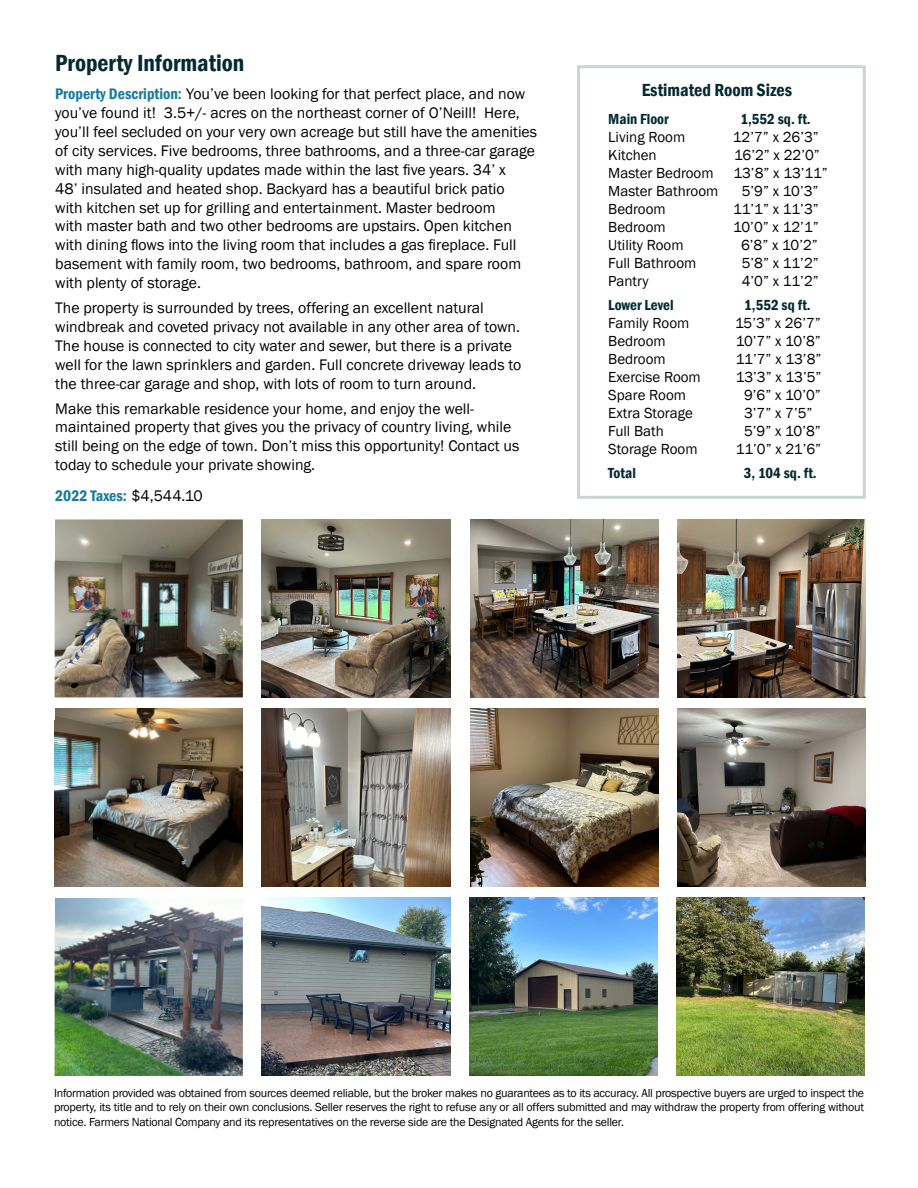
<style>
.page{position:relative;width:918px;height:1188px;background:#fff}
.page>*{position:absolute;margin:0;border:0;box-sizing:border-box;transform-origin:0 0}
.t1{font:600 condensed 24px "Franklin Gothic";color:#042a31}
.t2{font:600 condensed 18px "Franklin Gothic";color:#042a31}
.t3{font:15.75px/18.9px "Franklin Gothic";color:#000}
.t4{font:600 condensed 15.75px "Franklin Gothic";color:#187ba0}
.t5{font:15px "Franklin Gothic";color:#000}
.t6{font:600 condensed 15px "Franklin Gothic";color:#042a31}
.t7{font:12px/14.4px "Franklin Gothic";letter-spacing:-.02em;color:#000;text-align:justify}
.s1{font-weight:600;font-stretch:condensed;color:#187ba0}
.s2{font-weight:400;font-stretch:normal;color:#000}
</style>
<div class="page">
<div style="left:577px;top:65px;width:289px;height:434px;border:3px solid #cdd2d4"></div>
<img style="left:55px;top:898px;width:188px;height:178px">
<img style="left:262px;top:898px;width:188px;height:178px">
<img style="left:469px;top:898px;width:188px;height:178px">
<img style="left:676px;top:898px;width:189px;height:178px">
<img style="left:55px;top:709px;width:188px;height:178px">
<img style="left:262px;top:709px;width:188px;height:178px">
<img style="left:470px;top:709px;width:189px;height:178px">
<img style="left:678px;top:709px;width:188px;height:178px">
<img style="left:55px;top:519px;width:188px;height:178px">
<img style="left:262px;top:519px;width:188px;height:178px">
<img style="left:470px;top:519px;width:189px;height:178px">
<img style="left:678px;top:519px;width:188px;height:178px">
<h1 class="t1" style="left:55px;top:47px;width:190px">Property Information</h1>
<p class="t3" style="left:55px;top:85px;width:483px"><span class="s1">Property Description:</span> You’ve been looking for that perfect place, and now you’ve found it! 3.5+/- acres on the northeast corner of O’Neill! Here, you’ll feel secluded on your very own acreage but still have the amenities of city services. Five bedrooms, three bathrooms, and a three-car garage with many high-quality updates made within the last five years. 34’ x<br>48’ insulated and heated shop. Backyard has a beautiful brick patio<br>with kitchen set up for grilling and entertainment. Master bedroom<br>with master bath and two other bedrooms are upstairs. Open kitchen with dining flows into the living room that includes a gas fireplace. Full basement with family room, two bedrooms, bathroom, and spare room with plenty of storage.</p>
<p class="t3" style="left:55px;top:299px;width:468px">The property is surrounded by trees, offering an excellent natural windbreak and coveted privacy not available in any other area of town.<br>The house is connected to city water and sewer, but there is a private well for the lawn sprinklers and garden. Full concrete driveway leads to the three-car garage and shop, with lots of room to turn around.</p>
<p class="t3" style="left:55px;top:399px;width:466px">Make this remarkable residence your home, and enjoy the well&shy;maintained property that gives you the privacy of country living, while still being on the edge of town. Don’t miss this opportunity! Contact us today to schedule your private showing.</p>
<p class="t4" style="left:55px;top:485px;width:149px">2022 Taxes: <span class="s2">$4,544.10</span></p>
<p class="t2" style="left:642px;top:78px;width:152px">Estimated Room Sizes</p>
<p class="t6" style="left:608px;top:109px;width:62px">Main Floor</p>
<p class="t6" style="left:740px;top:109px;width:72px">1,552 sq. ft.</p>
<p class="t5" style="left:608px;top:128px;width:78px">Living Room</p>
<p class="t5" style="left:733px;top:128px;width:88px">12’7” x 26’3”</p>
<p class="t5" style="left:608px;top:146px;width:50px">Kitchen</p>
<p class="t5" style="left:734px;top:146px;width:87px">16’2” x 22’0”</p>
<p class="t5" style="left:608px;top:164px;width:107px">Master Bedroom</p>
<p class="t5" style="left:734px;top:164px;width:96px">13’8” x 13’11”</p>
<p class="t5" style="left:608px;top:182px;width:112px">Master Bathroom</p>
<p class="t5" style="left:742px;top:182px;width:78px">5’9” x 10’3”</p>
<p class="t5" style="left:608px;top:200px;width:59px">Bedroom</p>
<p class="t5" style="left:733px;top:200px;width:87px">11’1” x 11’3”</p>
<p class="t5" style="left:608px;top:218px;width:59px">Bedroom</p>
<p class="t5" style="left:733px;top:218px;width:87px">10’0” x 12’1”</p>
<p class="t5" style="left:608px;top:236px;width:77px">Utility Room</p>
<p class="t5" style="left:741px;top:236px;width:78px">6’8” x 10’2”</p>
<p class="t5" style="left:608px;top:254px;width:90px">Full Bathroom</p>
<p class="t5" style="left:742px;top:254px;width:79px">5’8” x 11’2”</p>
<p class="t5" style="left:608px;top:272px;width:42px">Pantry</p>
<p class="t5" style="left:742px;top:272px;width:79px">4’0” x 11’2”</p>
<p class="t6" style="left:608px;top:295px;width:67px">Lower Level</p>
<p class="t6" style="left:744px;top:295px;width:68px">1,552 sq ft.</p>
<p class="t5" style="left:608px;top:314px;width:83px">Family Room</p>
<p class="t5" style="left:735px;top:314px;width:87px">15’3” x 26’7”</p>
<p class="t5" style="left:608px;top:332px;width:59px">Bedroom</p>
<p class="t5" style="left:736px;top:332px;width:87px">10’7” x 10’8”</p>
<p class="t5" style="left:608px;top:350px;width:59px">Bedroom</p>
<p class="t5" style="left:736px;top:350px;width:87px">11’7” x 13’8”</p>
<p class="t5" style="left:608px;top:368px;width:94px">Exercise Room</p>
<p class="t5" style="left:736px;top:368px;width:87px">13’3” x 13’5”</p>
<p class="t5" style="left:608px;top:386px;width:79px">Spare Room</p>
<p class="t5" style="left:744px;top:386px;width:78px">9’6” x 10’0”</p>
<p class="t5" style="left:608px;top:404px;width:86px">Extra Storage</p>
<p class="t5" style="left:744px;top:404px;width:70px">3’7” x 7’5”</p>
<p class="t5" style="left:608px;top:422px;width:57px">Full Bath</p>
<p class="t5" style="left:744px;top:422px;width:78px">5’9” x 10’8”</p>
<p class="t5" style="left:608px;top:440px;width:91px">Storage Room</p>
<p class="t5" style="left:736px;top:440px;width:87px">11’0” x 21’6”</p>
<p class="t6" style="left:608px;top:463px;width:29px">Total</p>
<p class="t6" style="left:744px;top:463px;width:75px">3, 104 sq. ft.</p>
<p class="t7" style="left:54px;top:1086px;width:812px">Information provided was obtained from sources deemed reliable, but the broker makes no guarantees as to its accuracy. All prospective buyers are urged to inspect the property, its title and to rely on their own conclusions. Seller reserves the right to refuse any or all offers submitted and may withdraw the property from offering without notice. Farmers National Company and its representatives on the reverse side are the Designated Agents for the seller.</p>
</div>
